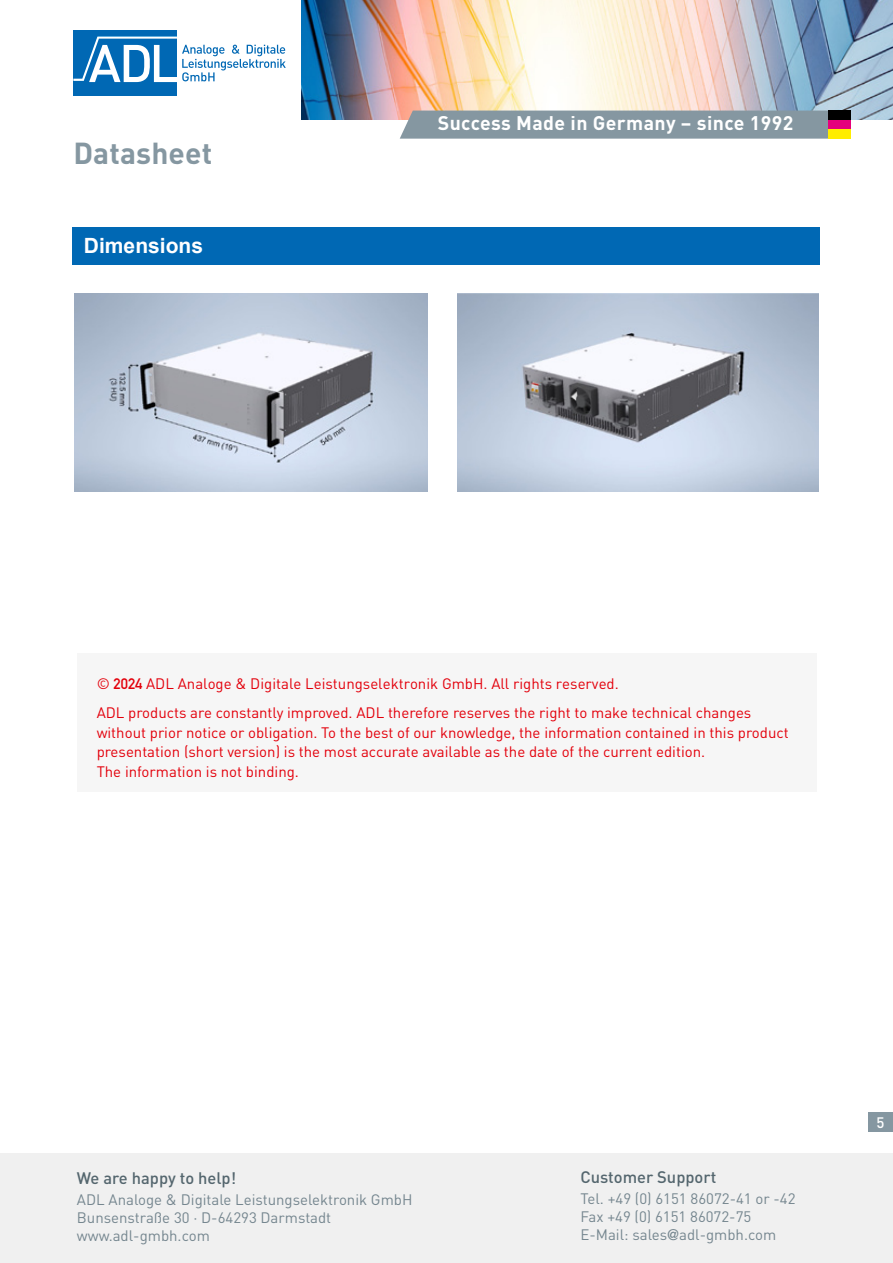
<style>
.page{position:relative;width:893px;height:1263px;background:#fff}
.page>*{position:absolute;margin:0;border:0;box-sizing:border-box;transform-origin:0 0}
.t1{font:700 30px "DIN";letter-spacing:.005em;color:#8597a1}
.t2{font:700 21px "Arial";color:#fff}
.t3{font:700 19.5px "DIN";letter-spacing:.02em;color:#fff}
.t4{font:500 16.5px "DIN";color:#54666e}
.t5{font:15px/19.5px "DIN";color:#e3000b}
.t6{font:15px/18px "DIN";color:#75868f}
.t7{font:500 15px "DIN";color:#fff}
.s1{font-family:"DIN 1451 Mittelschrift DB Regular"}
.s2{font-family:"Helvetica Neue";font-weight:500}
</style>
<div class="page">
<div style="left:73px;top:30px;width:104px;height:65px;background:#0068b4"></div>
<svg style="left:73px;top:36px;width:213px;height:46px"></svg>
<img style="left:302px;top:0;width:591px;height:119px">
<div style="left:400px;top:111px;width:428px;height:28px;background:#8597a1"></div>
<div style="left:828px;top:111px;width:23px;height:9px;background:#000"></div>
<div style="left:828px;top:120px;width:23px;height:9px;background:#e5007c"></div>
<div style="left:828px;top:129px;width:23px;height:10px;background:#ffed00"></div>
<div style="left:73px;top:227px;width:747px;height:38px;background:#0068b4"></div>
<div style="left:0;top:1153px;width:893px;height:110px;background:#f0f0f0"></div>
<div style="left:77px;top:653px;width:740px;height:139px;background:#f6f6f6"></div>
<div style="left:868px;top:1113px;width:25px;height:19px;background:#8597a1"></div>
<img style="left:75px;top:293px;width:352px;height:198px">
<img style="left:458px;top:293px;width:360px;height:198px">
<h1 class="t1" style="left:73px;top:133px;width:141px">Datasheet</h1>
<h2 class="t2" style="left:84px;top:232px;width:121px">Dimensions</h2>
<h3 class="t3" style="left:438px;top:110px;width:357px">Success Made in Germany – since 1992</h3>
<p class="t5" style="left:97px;top:668px;width:656px;line-height:29.7px">© <span class="s1">2024</span> ADL Analoge &amp; Digitale Leistungselektronik GmbH. All rights reserved.<br>ADL products are constantly improved. ADL therefore reserves the right to make technical changes</p>
<p class="t5" style="left:97px;top:722px;width:694px">without prior notice or obligation. To the best of our knowledge, the information contained in this product presentation (short version) is the most accurate available as the date of the current edition.<br>The information is not binding.</p>
<p class="t4" style="left:77px;top:1168px;width:161px">We are happy to help!</p>
<p class="t6" style="left:77px;top:1190px;width:337px">ADL Analoge &amp; Digitale Leistungselektronik GmbH<br>Bunsenstraße 30 · D-64293 Darmstadt www.adl-gmbh.com</p>
<p class="t4" style="left:580px;top:1166px;width:137px">Customer Support</p>
<p class="t6" style="left:580px;top:1189px;width:217px">Tel. +49 (0) 6151 86072-41 or -42<br>Fax +49 (0) 6151 86072-75<br>E-Mail: sales<span class="s2">@</span>adl-gmbh.com</p>
<p class="t7" style="left:876px;top:1113px;width:9px">5</p>
</div>
